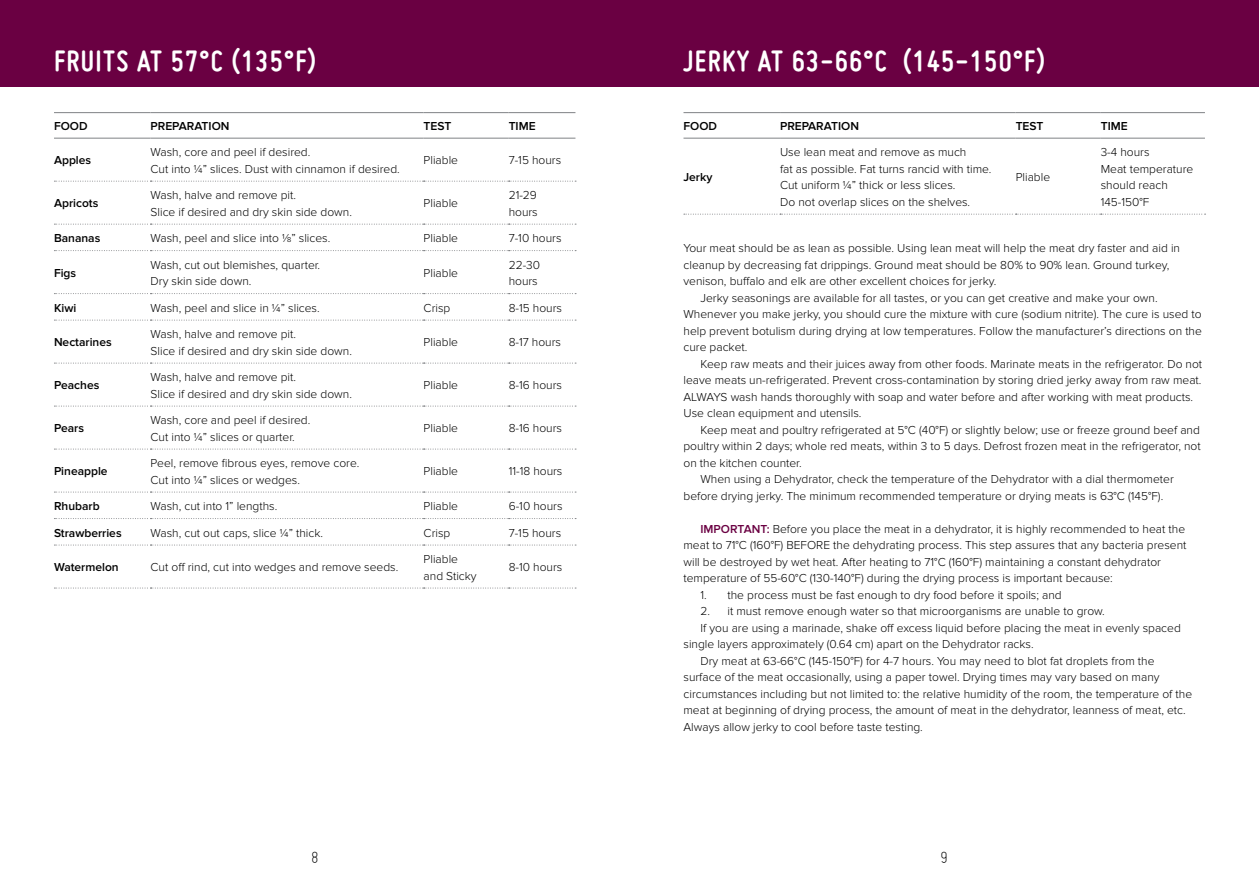
<style>
.page{position:relative;width:1259px;height:893px;background:#fff}
.page>*{position:absolute;margin:0;border:0;box-sizing:border-box;transform-origin:0 0}
.t1{font:700 31.5px "Miso";letter-spacing:.04em;color:#fff}
.t2{font:300 18px "Miso";color:#000}
.t3{font:300 12px/16.5px "Proxima Nova";color:#000}
.t4{font:600 12px "Proxima Nova";color:#000}
.s1{font-weight:600;color:#6a0042}
</style>
<div class="page">
<div style="left:0;top:0;width:1259px;height:87px;background:#6a0042"></div>
<svg style="left:54px;top:181px;width:522px;height:1px"></svg>
<svg style="left:54px;top:224px;width:522px;height:1px"></svg>
<svg style="left:54px;top:250px;width:522px;height:1px"></svg>
<svg style="left:54px;top:293px;width:522px;height:1px"></svg>
<svg style="left:54px;top:320px;width:522px;height:1px"></svg>
<svg style="left:54px;top:363px;width:522px;height:1px"></svg>
<svg style="left:54px;top:406px;width:522px;height:1px"></svg>
<svg style="left:54px;top:449px;width:522px;height:1px"></svg>
<svg style="left:54px;top:492px;width:522px;height:1px"></svg>
<svg style="left:54px;top:518px;width:522px;height:1px"></svg>
<svg style="left:54px;top:545px;width:522px;height:1px"></svg>
<svg style="left:54px;top:588px;width:522px;height:1px"></svg>
<hr style="left:54px;top:112px;width:97px;height:1px;background:#808285">
<hr style="left:151px;top:112px;width:272px;height:1px;background:#808285">
<hr style="left:423px;top:112px;width:86px;height:1px;background:#808285">
<hr style="left:509px;top:112px;width:66px;height:1px;background:#808285">
<hr style="left:54px;top:138px;width:97px;height:1px;background:#808285">
<hr style="left:151px;top:138px;width:272px;height:1px;background:#808285">
<hr style="left:423px;top:138px;width:86px;height:1px;background:#808285">
<hr style="left:509px;top:138px;width:66px;height:1px;background:#808285">
<svg style="left:684px;top:214px;width:521px;height:1px"></svg>
<hr style="left:683px;top:112px;width:97px;height:1px;background:#808285">
<hr style="left:780px;top:112px;width:235px;height:1px;background:#808285">
<hr style="left:1015px;top:112px;width:85px;height:1px;background:#808285">
<hr style="left:1100px;top:112px;width:105px;height:1px;background:#808285">
<hr style="left:683px;top:138px;width:97px;height:1px;background:#808285">
<hr style="left:780px;top:138px;width:235px;height:1px;background:#808285">
<hr style="left:1015px;top:138px;width:85px;height:1px;background:#808285">
<hr style="left:1100px;top:138px;width:105px;height:1px;background:#808285">
<h1 class="t1" style="left:54px;top:43px;width:264px">FRUITS AT 57°C (135°F)</h1>
<p class="t4" style="left:54px;top:119px;width:35px">FOOD</p>
<p class="t4" style="left:151px;top:119px;width:80px">PREPARATION</p>
<p class="t4" style="left:423px;top:119px;width:29px">TEST</p>
<p class="t4" style="left:509px;top:119px;width:28px">TIME</p>
<p class="t4" style="left:54px;top:153px;width:39px">Apples</p>
<p class="t3" style="left:151px;top:144px;width:251px">Wash, core and peel if desired.<br>Cut into ¼” slices. Dust with cinnamon if desired.</p>
<p class="t3" style="left:423px;top:152px;width:36px">Pliable</p>
<p class="t3" style="left:509px;top:152px;width:54px">7-15 hours</p>
<p class="t4" style="left:54px;top:196px;width:46px">Apricots</p>
<p class="t3" style="left:151px;top:187px;width:203px">Wash, halve and remove pit.<br>Slice if desired and dry skin side down.</p>
<p class="t3" style="left:423px;top:195px;width:36px">Pliable</p>
<p class="t3" style="left:509px;top:187px;width:31px">21-29 hours</p>
<p class="t4" style="left:54px;top:231px;width:48px">Bananas</p>
<p class="t3" style="left:151px;top:230px;width:181px">Wash, peel and slice into ⅛” slices.</p>
<p class="t3" style="left:423px;top:230px;width:36px">Pliable</p>
<p class="t3" style="left:509px;top:230px;width:54px">7-10 hours</p>
<p class="t4" style="left:54px;top:266px;width:24px">Figs</p>
<p class="t3" style="left:151px;top:257px;width:171px">Wash, cut out blemishes, quarter.<br>Dry skin side down.</p>
<p class="t3" style="left:423px;top:265px;width:36px">Pliable</p>
<p class="t3" style="left:509px;top:257px;width:33px">22-30 hours</p>
<p class="t4" style="left:54px;top:301px;width:24px">Kiwi</p>
<p class="t3" style="left:151px;top:300px;width:171px">Wash, peel and slice in ¼” slices.</p>
<p class="t3" style="left:423px;top:300px;width:28px">Crisp</p>
<p class="t3" style="left:509px;top:300px;width:55px">8-15 hours</p>
<p class="t4" style="left:54px;top:335px;width:59px">Nectarines</p>
<p class="t3" style="left:151px;top:326px;width:203px">Wash, halve and remove pit.<br>Slice if desired and dry skin side down.</p>
<p class="t3" style="left:423px;top:334px;width:36px">Pliable</p>
<p class="t3" style="left:509px;top:334px;width:54px">8-17 hours</p>
<p class="t4" style="left:54px;top:378px;width:47px">Peaches</p>
<p class="t3" style="left:151px;top:369px;width:203px">Wash, halve and remove pit.<br>Slice if desired and dry skin side down.</p>
<p class="t3" style="left:423px;top:377px;width:36px">Pliable</p>
<p class="t3" style="left:509px;top:377px;width:55px">8-16 hours</p>
<p class="t4" style="left:54px;top:421px;width:32px">Pears</p>
<p class="t3" style="left:151px;top:412px;width:161px">Wash, core and peel if desired.<br>Cut into ¼” slices or quarter.</p>
<p class="t3" style="left:423px;top:420px;width:36px">Pliable</p>
<p class="t3" style="left:509px;top:420px;width:55px">8-16 hours</p>
<p class="t4" style="left:54px;top:464px;width:55px">Pineapple</p>
<p class="t3" style="left:151px;top:455px;width:210px">Peel, remove fibrous eyes, remove core.<br>Cut into ¼” slices or wedges.</p>
<p class="t3" style="left:423px;top:463px;width:36px">Pliable</p>
<p class="t3" style="left:509px;top:463px;width:55px">11-18 hours</p>
<p class="t4" style="left:54px;top:499px;width:47px">Rhubarb</p>
<p class="t3" style="left:151px;top:498px;width:128px">Wash, cut into 1” lengths.</p>
<p class="t3" style="left:423px;top:498px;width:36px">Pliable</p>
<p class="t3" style="left:509px;top:498px;width:55px">6-10 hours</p>
<p class="t4" style="left:54px;top:526px;width:69px">Strawberries</p>
<p class="t3" style="left:151px;top:524px;width:174px">Wash, cut out caps, slice ¼” thick.</p>
<p class="t3" style="left:423px;top:524px;width:28px">Crisp</p>
<p class="t3" style="left:509px;top:524px;width:54px">7-15 hours</p>
<p class="t4" style="left:54px;top:560px;width:66px">Watermelon</p>
<p class="t3" style="left:151px;top:559px;width:249px">Cut off rind, cut into wedges and remove seeds.</p>
<p class="t3" style="left:423px;top:551px;width:55px">Pliable and Sticky</p>
<p class="t3" style="left:509px;top:559px;width:55px">8-10 hours</p>
<h1 class="t1" style="left:683px;top:43px;width:363px">JERKY AT 63-66°C (145-150°F)</h1>
<p class="t4" style="left:683px;top:119px;width:35px">FOOD</p>
<p class="t4" style="left:780px;top:119px;width:80px">PREPARATION</p>
<p class="t4" style="left:1015px;top:119px;width:29px">TEST</p>
<p class="t4" style="left:1100px;top:119px;width:28px">TIME</p>
<p class="t3" style="left:1100px;top:144px;width:94px">3-4 hours<br>Meat temperature should reach<br>145-150°F</p>
<p class="t3" style="left:683px;top:240px;width:498px">Your meat should be as lean as possible. Using lean meat will help the meat dry faster and aid in</p>
<p class="t3" style="left:683px;top:256px;width:487px">cleanup by decreasing fat drippings. Ground meat should be 80% to 90% lean. Ground turkey,</p>
<p class="t3" style="left:683px;top:273px;width:314px">venison, buffalo and elk are other excellent choices for jerky.</p>
<p class="t3" style="left:700px;top:289px;width:459px">Jerky seasonings are available for all tastes, or you can get creative and make your own.</p>
<p class="t3" style="left:683px;top:306px;width:519px">Whenever you make jerky, you should cure the mixture with cure (sodium nitrite). The cure is used to</p>
<p class="t3" style="left:683px;top:322px;width:520px">help prevent botulism during drying at low temperatures. Follow the manufacturer’s directions on the</p>
<p class="t3" style="left:683px;top:339px;width:65px">cure packet.</p>
<p class="t3" style="left:700px;top:355px;width:503px">Keep raw meats and their juices away from other foods. Marinate meats in the refrigerator. Do not</p>
<p class="t3" style="left:683px;top:372px;width:519px">leave meats un-refrigerated. Prevent cross-contamination by storing dried jerky away from raw meat.</p>
<p class="t3" style="left:683px;top:388px;width:511px">ALWAYS wash hands thoroughly with soap and water before and after working with meat products.</p>
<p class="t3" style="left:683px;top:405px;width:179px">Use clean equipment and utensils.</p>
<p class="t3" style="left:700px;top:421px;width:501px">Keep meat and poultry refrigerated at 5°C (40°F) or slightly below; use or freeze ground beef and</p>
<p class="t3" style="left:683px;top:438px;width:519px">poultry within 2 days; whole red meats, within 3 to 5 days. Defrost frozen meat in the refrigerator, not</p>
<p class="t3" style="left:683px;top:454px;width:120px">on the kitchen counter.</p>
<p class="t3" style="left:700px;top:471px;width:475px">When using a Dehydrator, check the temperature of the Dehydrator with a dial thermometer</p>
<p class="t3" style="left:683px;top:487px;width:481px">before drying jerky. The minimum recommended temperature or drying meats is 63°C (145°F).</p>
<p class="t3" style="left:683px;top:520px;width:504px;text-indent:17px"><span class="s1">IMPORTANT:</span> Before you place the meat in a dehydrator, it is highly recommended to heat the meat to 71°C (160°F) BEFORE the dehydrating process. This step assures that any bacteria present will be destroyed by wet heat. After heating to 71°C (160°F) maintaining a constant dehydrator temperature of 55-60°C (130-140°F) during the drying process is important because:</p>
<p class="t3" style="left:700px;top:586px;width:363px">1. the process must be fast enough to dry food before it spoils; and</p>
<p class="t3" style="left:700px;top:603px;width:406px">2. it must remove enough water so that microorganisms are unable to grow.</p>
<p class="t3" style="left:700px;top:619px;width:482px">If you are using a marinade, shake off excess liquid before placing the meat in evenly spaced</p>
<p class="t3" style="left:683px;top:636px;width:352px">single layers approximately (0.64 cm) apart on the Dehydrator racks.</p>
<p class="t3" style="left:700px;top:652px;width:455px">Dry meat at 63-66°C (145-150°F) for 4-7 hours. You may need to blot fat droplets from the</p>
<p class="t3" style="left:683px;top:669px;width:477px">surface of the meat occasionally, using a paper towel. Drying times may vary based on many</p>
<p class="t3" style="left:683px;top:685px;width:510px">circumstances including but not limited to: the relative humidity of the room, the temperature of the</p>
<p class="t3" style="left:683px;top:702px;width:504px">meat at beginning of drying process, the amount of meat in the dehydrator, leanness of meat, etc.</p>
<p class="t3" style="left:683px;top:718px;width:241px">Always allow jerky to cool before taste testing.</p>
<p class="t3" style="left:780px;top:144px;width:213px">Use lean meat and remove as much<br>fat as possible. Fat turns rancid with time.<br>Cut uniform ¼” thick or less slices.<br>Do not overlap slices on the shelves.</p>
<p class="t3" style="left:1015px;top:169px;width:36px">Pliable</p>
<p class="t4" style="left:683px;top:170px;width:30px">Jerky</p>
<h2 class="t2" style="left:311px;top:847px;width:9px">8</h2>
<h2 class="t2" style="left:940px;top:847px;width:9px">9</h2>
</div>
